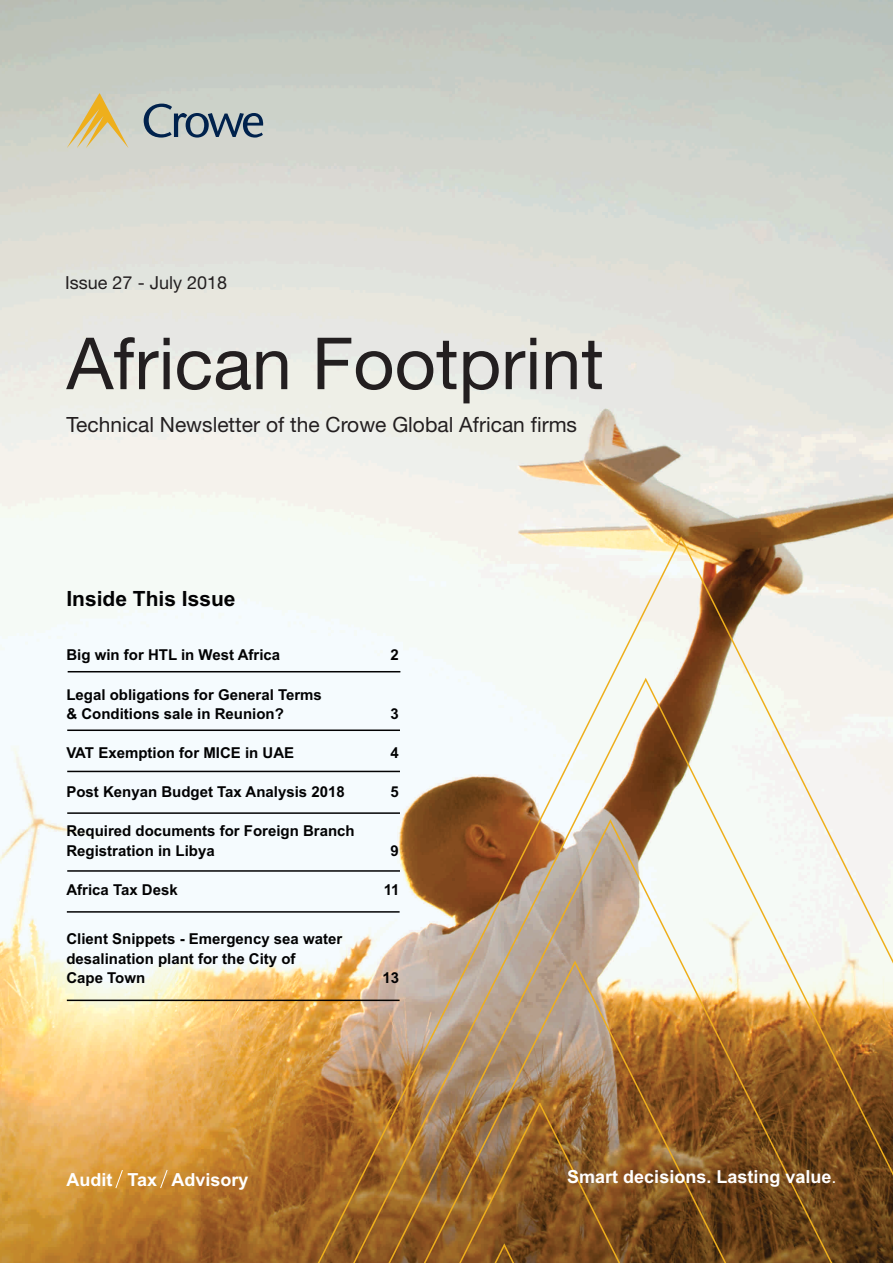
<style>
.page{position:relative;width:893px;height:1263px;background:#fff}
.page>*{position:absolute;margin:0;border:0;box-sizing:border-box;transform-origin:0 0}
.t1{font:72px "Helvetica Neue";color:#231f20}
.t2{font:21px "Helvetica Neue";color:#231f20}
.t3{font:700 21px "Arial";color:#020203}
.t4{font:700 18px "Arial";color:#fff}
.t5{font:18px "Helvetica Neue";color:#231f20}
.t6{font:700 15px/19.5px "Arial";color:#020203}
.s1{font-weight:400}
</style>
<div class="page">
<img style="left:0;top:0;width:893px;height:1263px">
<svg style="left:160px;top:1169px;width:8px;height:20px"></svg>
<svg style="left:115px;top:1169px;width:9px;height:20px"></svg>
<svg style="left:66px;top:670px;width:243px;height:3px"></svg>
<svg style="left:66px;top:770px;width:243px;height:3px"></svg>
<svg style="left:66px;top:729px;width:243px;height:3px"></svg>
<svg style="left:66px;top:869px;width:243px;height:3px"></svg>
<svg style="left:144px;top:104px;width:120px;height:34px"></svg>
<svg style="left:67px;top:93px;width:61px;height:55px"></svg>
<svg style="left:65px;top:910px;width:244px;height:3px"></svg>
<svg style="left:66px;top:812px;width:243px;height:3px"></svg>
<svg style="left:65px;top:999px;width:244px;height:3px"></svg>
<svg style="left:309px;top:536px;width:584px;height:727px;fill:#f5f9f1"></svg>
<svg style="left:344px;top:678px;width:549px;height:585px"></svg>
<svg style="left:380px;top:819px;width:461px;height:444px"></svg>
<svg style="left:415px;top:960px;width:320px;height:303px"></svg>
<p class="t5" style="left:65px;top:277px;width:163px">Issue 27 - July 2018</p>
<h1 class="t1" style="left:67px;top:338px;width:539px">African Footprint</h1>
<h2 class="t2" style="left:66px;top:417px;width:512px">Technical Newsletter of the Crowe Global African firms</h2>
<h2 class="t3" style="left:66px;top:591px;width:171px">Inside This Issue</h2>
<p class="t6" style="left:66px;top:647px;width:215px">Big win for HTL in West Africa</p>
<p class="t6" style="left:390px;top:647px;width:10px">2</p>
<p class="t6" style="left:66px;top:686px;width:257px">Legal obligations for General Terms &amp; Conditions sale in Reunion?</p>
<p class="t6" style="left:390px;top:705px;width:10px">3</p>
<p class="t6" style="left:66px;top:744px;width:229px">VAT Exemption for MICE in UAE</p>
<p class="t6" style="left:390px;top:744px;width:10px">4</p>
<p class="t6" style="left:66px;top:783px;width:280px">Post Kenyan Budget Tax Analysis 2018</p>
<p class="t6" style="left:390px;top:783px;width:10px">5</p>
<p class="t6" style="left:66px;top:822px;width:290px">Required documents for Foreign Branch<br>Registration in Libya</p>
<p class="t6" style="left:390px;top:842px;width:10px">9</p>
<p class="t6" style="left:66px;top:881px;width:113px">Africa Tax Desk</p>
<p class="t6" style="left:384px;top:881px;width:17px">11</p>
<p class="t6" style="left:66px;top:930px;width:277px">Client Snippets - Emergency sea water desalination plant for the City of<br>Cape Town</p>
<p class="t6" style="left:383px;top:969px;width:18px">13</p>
<p class="t4" style="left:66px;top:1173px;width:184px">Audit Tax Advisory</p>
<p class="t4" style="left:567px;top:1170px;width:271px">Smart decisions. Lasting value<span class="s1">.</span></p>
</div>
